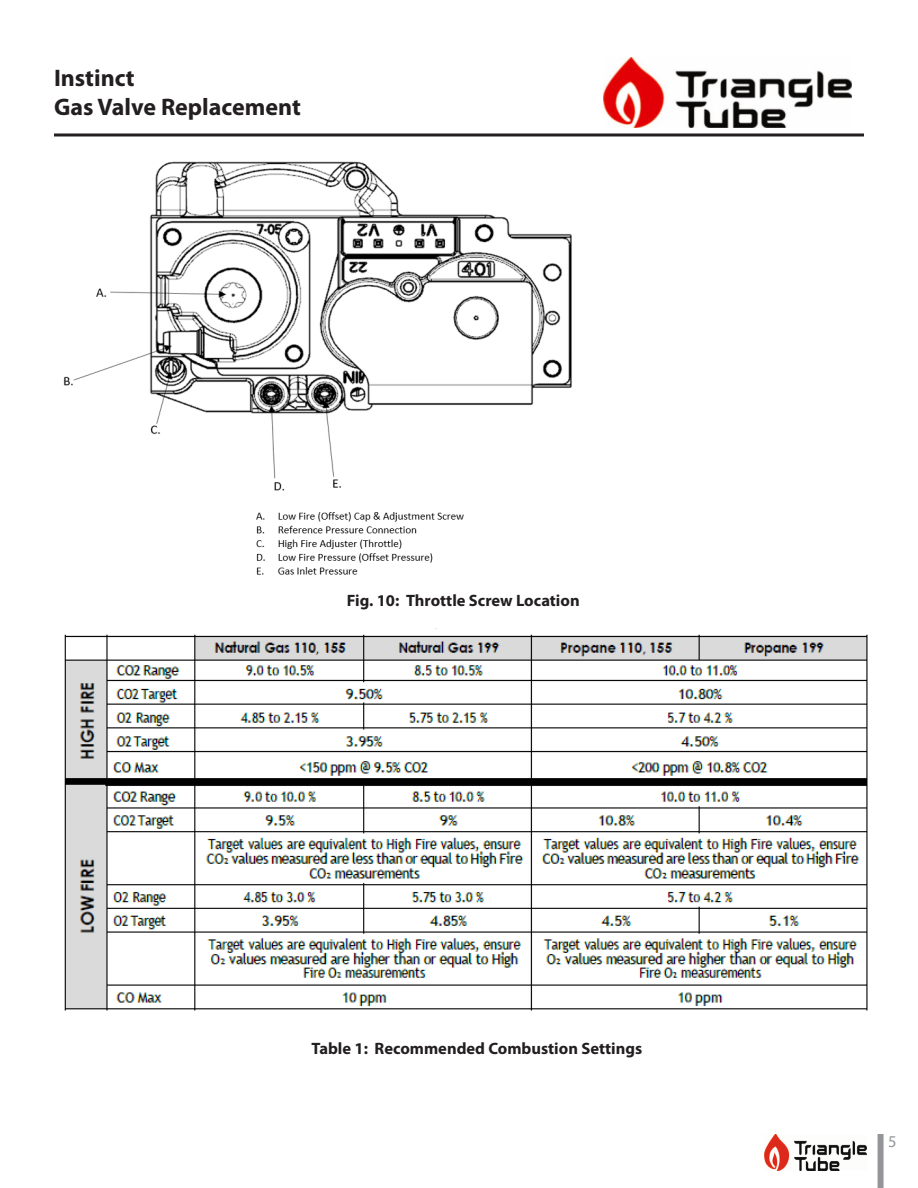
<style>
.page{position:relative;width:918px;height:1188px;background:#fff}
.page>*{position:absolute;margin:0;border:0;box-sizing:border-box;transform-origin:0 0}
.t1{font:700 24px/28.8px "Myriad Pro";color:#231f20}
.t2{font:700 16.5px "Myriad Pro";color:#231f20}
.t3{font:16.5px "Myriad Pro";color:#939598}
</style>
<div class="page">
<hr style="left:54px;top:134px;width:810px;height:2px;background:#231f20">
<img style="left:604px;top:57px;width:247px;height:70px">
<div style="left:878px;top:1134px;width:6px;height:54px;background:#939598"></div>
<img style="left:764px;top:1134px;width:102px;height:36px">
<img style="left:63px;top:161px;width:509px;height:414px">
<img style="left:64px;top:634px;width:804px;height:377px">
<h1 class="t1" style="left:54px;top:64px;width:248px">Instinct<br>Gas Valve Replacement</h1>
<p class="t2" style="left:347px;top:591px;width:234px">Fig. 10: Throttle Screw Location</p>
<p class="t2" style="left:311px;top:1040px;width:332px">Table 1: Recommended Combustion Settings</p>
<p class="t3" style="left:888px;top:1132px;width:10px">5</p>
</div>
